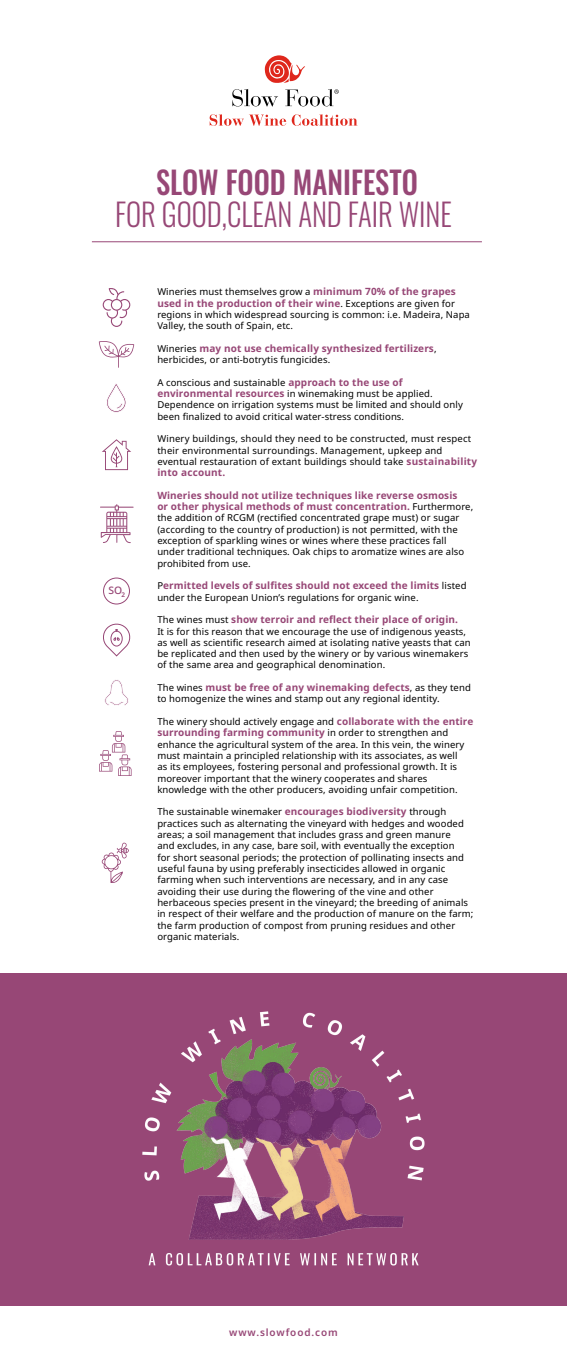
<style>
.page{position:relative;width:567px;height:1361px;background:#fff}
.page>*{position:absolute;margin:0;border:0;box-sizing:border-box;transform-origin:0 0}
.t1{font:300 31.36px "Oswald";color:#974776;scale:.92 1}
.t2{font:500 31.36px "Oswald";color:#974776;scale:.92 1}
.t3{font:500 10.32px "Noto Sans";color:#974776}
.t4{font:700 10px/11.3px "Noto Sans";letter-spacing:.01em;color:#974776}
.t5{font:600 10px "Noto Sans";letter-spacing:.09em;color:#974776}
.t6{font:9.52px/11.3px "Noto Sans";letter-spacing:.01em;color:#000}
.s1{font-weight:700;font-size:10px;color:#974776}
.s2{font-weight:400;font-size:9.52px;color:#000}
</style>
<div class="page">
<div style="left:0;top:973px;width:567px;height:333px;background:#974776"></div>
<img style="left:142px;top:1011px;width:283px;height:255px">
<svg style="left:102px;top:842px;width:27px;height:41px"></svg>
<hr style="left:92px;top:242px;width:390px;height:1px;background:#974776">
<svg style="left:99px;top:341px;width:35px;height:27px"></svg>
<svg style="left:102px;top:439px;width:29px;height:31px"></svg>
<svg style="left:100px;top:504px;width:34px;height:39px"></svg>
<svg style="left:107px;top:384px;width:19px;height:29px"></svg>
<svg style="left:103px;top:288px;width:27px;height:39px"></svg>
<svg style="left:103px;top:623px;width:28px;height:34px"></svg>
<svg style="left:99px;top:731px;width:33px;height:45px"></svg>
<div style="left:103px;top:577px;width:27px;height:27px;border:1px solid #974776;border-radius:50%"></div>
<svg style="left:104px;top:680px;width:25px;height:26px"></svg>
<svg style="left:265px;top:55px;width:40px;height:28px"></svg>
<svg style="left:232px;top:89px;width:46px;height:18px"></svg>
<svg style="left:285px;top:89px;width:54px;height:17px"></svg>
<svg style="left:210px;top:114px;width:76px;height:12px"></svg>
<svg style="left:292px;top:114px;width:65px;height:12px"></svg>
<h1 class="t2" style="left:156px;top:166px;width:286px">SLOW FOOD MANIFESTO</h1>
<h1 class="t1" style="left:115px;top:187px;width:368px">FOR GOOD,CLEAN AND FAIR WINE</h1>
<p class="t3" style="left:108px;top:583px;width:18px">SO<sub>2</sub></p>
<p class="t6" style="left:157px;top:286px;width:300px">Wineries must themselves grow a <span class="s1">minimum 70% of the grapes</span></p>
<p class="t4" style="left:157px;top:297px;width:299px">used in the production of their wine<span class="s2">. Exceptions are given for</span></p>
<p class="t6" style="left:157px;top:309px;width:314px">regions in which widespread sourcing is common: i.e. Madeira, Napa<br>Valley, the south of Spain, etc.</p>
<p class="t4" style="left:157px;top:343px;width:281px"><span class="s2">Wineries</span> may not use chemically synthesized fertilizers<span class="s2">,</span></p>
<p class="t6" style="left:157px;top:354px;width:174px">herbicides, or anti-botrytis fungicides.</p>
<p class="t6" style="left:157px;top:377px;width:307px">A conscious and sustainable <span class="s1">approach to the use of environmental resources</span> in winemaking must be applied.<br>Dependence on irrigation systems must be limited and should only been finalized to avoid critical water-stress conditions.</p>
<p class="t6" style="left:157px;top:433px;width:321px">Winery buildings, should they need to be constructed, must respect their environmental surroundings. Management, upkeep and eventual restauration of extant buildings should take <span class="s1">sustainability</span></p>
<p class="t4" style="left:157px;top:467px;width:69px">into account.</p>
<p class="t4" style="left:157px;top:490px;width:317px">Wineries should not utilize techniques like reverse osmosis<br>or other physical methods of must concentration. <span class="s2">Furthermore,</span></p>
<p class="t6" style="left:157px;top:512px;width:308px">the addition of RCGM (rectified concentrated grape must) or sugar (according to the country of production) is not permitted, with the exception of sparkling wines or wines where these practices fall under traditional techniques. Oak chips to aromatize wines are also prohibited from use.</p>
<p class="t4" style="left:157px;top:580px;width:311px"><span class="s2">P</span>ermitted levels of sulfites should not exceed the limits <span class="s2">listed</span></p>
<p class="t6" style="left:157px;top:592px;width:263px">under the European Union’s regulations for organic wine.</p>
<p class="t4" style="left:157px;top:614px;width:302px"><span class="s2">The wines must</span> show terroir and reflect their place of origin.</p>
<p class="t6" style="left:157px;top:625px;width:315px">It is for this reason that we encourage the use of indigenous yeasts, as well as scientific research aimed at isolating native yeasts that can be replicated and then used by the winery or by various winemakers of the same area and geographical denomination.</p>
<p class="t4" style="left:157px;top:682px;width:315px"><span class="s2">The wines</span> must be free of any winemaking defects<span class="s2">, as they tend</span></p>
<p class="t6" style="left:157px;top:693px;width:284px">to homogenize the wines and stamp out any regional identity.</p>
<p class="t6" style="left:157px;top:716px;width:317px">The winery should actively engage and <span class="s1">collaborate with the entire</span></p>
<p class="t4" style="left:157px;top:727px;width:293px">surrounding farming community <span class="s2">in order to strengthen and</span></p>
<p class="t6" style="left:157px;top:739px;width:309px">enhance the agricultural system of the area. In this vein, the winery must maintain a principled relationship with its associates, as well as its employees, fostering personal and professional growth. It is moreover important that the winery cooperates and shares knowledge with the other producers, avoiding unfair competition.</p>
<p class="t6" style="left:157px;top:806px;width:318px">The sustainable winemaker <span class="s1">encourages biodiversity</span> through practices such as alternating the vineyard with hedges and wooded areas; a soil management that includes grass and green manure<br>and excludes, in any case, bare soil, with eventually the exception<br>for short seasonal periods; the protection of pollinating insects and useful fauna by using preferably insecticides allowed in organic farming when such interventions are necessary, and in any case avoiding their use during the flowering of the vine and other herbaceous species present in the vineyard; the breeding of animals in respect of their welfare and the production of manure on the farm; the farm production of compost from pruning residues and other organic materials.</p>
<p class="t5" style="left:229px;top:1325px;width:110px">www.slowfood.com</p>
</div>
